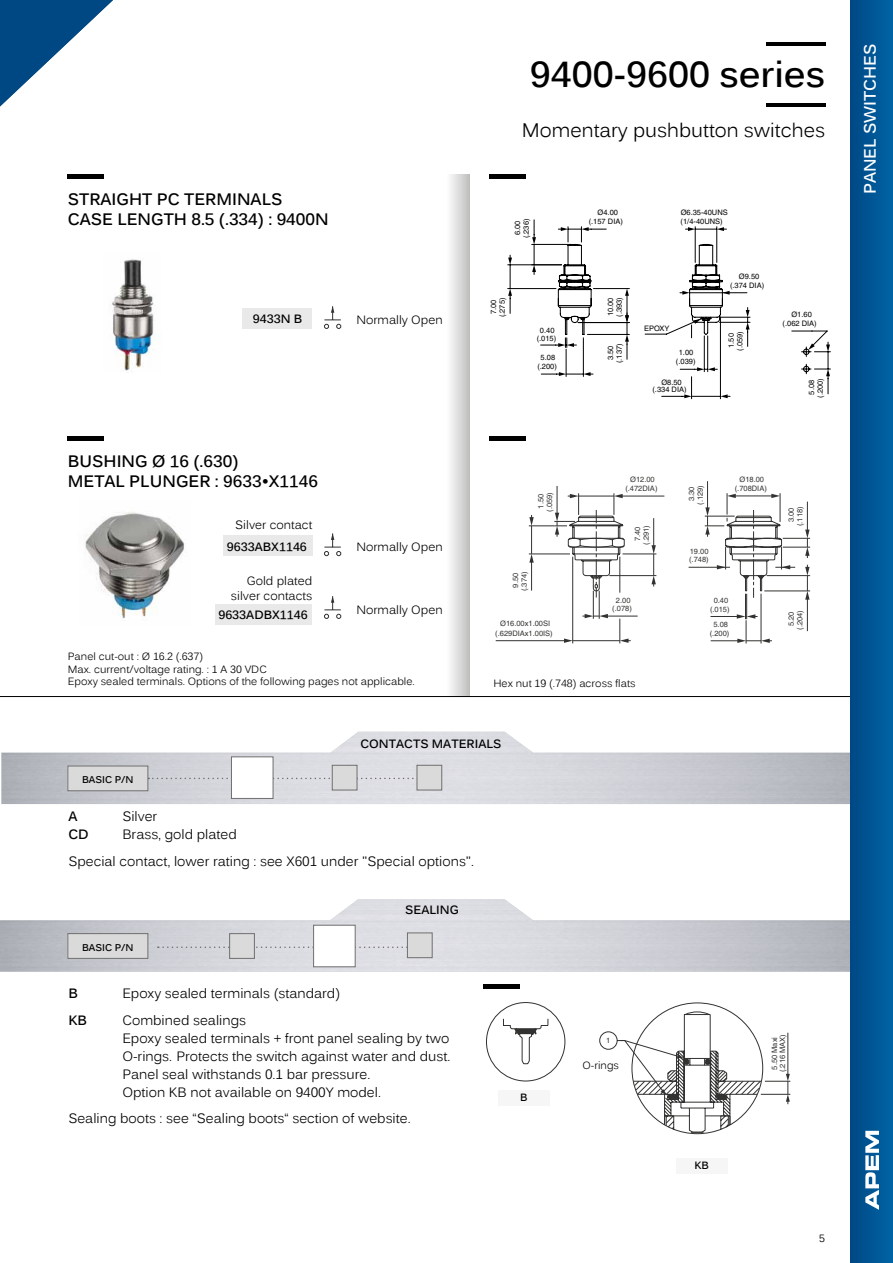
<style>
.page{position:relative;width:893px;height:1263px;background:#fff}
.page>*{position:absolute;margin:0;border:0;box-sizing:border-box;transform-origin:0 0}
.t1{font:700 36px "Kalinga";color:#000}
.t2{font:19.5px "Kalinga";color:#000}
.t3{font:700 16.5px/19.8px "Kalinga";color:#000}
.t4{font:700 16.5px "Kalinga";color:#fff}
.t5{font:13.5px/18px "Kalinga";color:#000}
.t6{font:700 13.5px "Kalinga";color:#000}
.t7{font:12px/14.7px "Kalinga";color:#000;text-align:right}
.t8{font:700 12px "Kalinga";color:#000}
.t9{font:10.5px/12.6px "Kalinga";color:#000}
.t10{font:700 10.5px "Kalinga";color:#000}
.t11{font:700 9.75px "Kalinga";color:#000}
.t12{font:7.5px/8.9px "Helvetica";color:#000;text-align:center}
.t13{font:7.5px/8.9px "Helvetica";color:#323230;text-align:center}
</style>
<div class="page">
<hr style="left:766px;top:103px;width:59px;height:3px;background:#000">
<hr style="left:766px;top:43px;width:59px;height:3px;background:#000">
<hr style="left:68px;top:174px;width:36px;height:4px;background:#000">
<hr style="left:490px;top:174px;width:36px;height:4px;background:#000">
<hr style="left:68px;top:436px;width:36px;height:4px;background:#000">
<hr style="left:490px;top:436px;width:36px;height:4px;background:#000">
<svg style="left:450px;top:174px;width:19px;height:522px"></svg>
<hr style="left:690px;top:292px;width:57px;height:1px;background:#000">
<hr style="left:508px;top:288px;width:48px;height:1px;background:#000">
<hr style="left:508px;top:264px;width:54px;height:1px;background:#000">
<hr style="left:720px;top:317px;width:30px;height:1px;background:#000">
<hr style="left:720px;top:322px;width:30px;height:1px;background:#000">
<svg style="left:791px;top:330px;width:40px;height:65px"></svg>
<svg style="left:746px;top:308px;width:4px;height:38px"></svg>
<svg style="left:508px;top:255px;width:4px;height:58px"></svg>
<svg style="left:532px;top:220px;width:198px;height:179px"></svg>
<div style="left:243px;top:309px;width:69px;height:20px;background:#e9e9e9"></div>
<svg style="left:324px;top:306px;width:17px;height:23px"></svg>
<div style="left:223px;top:536px;width:89px;height:20px;background:#e9e9e9"></div>
<svg style="left:324px;top:533px;width:17px;height:23px"></svg>
<svg style="left:324px;top:596px;width:17px;height:23px"></svg>
<div style="left:216px;top:604px;width:96px;height:20px;background:#e9e9e9"></div>
<hr style="left:496px;top:640px;width:66px;height:1px;background:#323230">
<svg style="left:529px;top:481px;width:281px;height:162px"></svg>
<svg style="left:158px;top:946px;width:249px;height:2px"></svg>
<div style="left:68px;top:934px;width:80px;height:24px;background:#dadada"></div>
<div style="left:67px;top:933px;width:81px;height:26px;border:1px solid #706f6f"></div>
<img style="left:1px;top:732px;width:849px;height:72px">
<svg style="left:148px;top:778px;width:269px;height:1px"></svg>
<div style="left:68px;top:766px;width:80px;height:25px;background:#dadada"></div>
<div style="left:67px;top:766px;width:81px;height:25px;border:1px solid #706f6f"></div>
<hr style="left:0;top:696px;width:893px;height:1px;background:#000">
<div style="left:332px;top:765px;width:25px;height:25px;background:#dadada;border:1px solid #706f6f"></div>
<div style="left:231px;top:756px;width:43px;height:43px;background:#fff;border:1px solid #706f6f"></div>
<div style="left:417px;top:765px;width:25px;height:25px;background:#dadada;border:1px solid #706f6f"></div>
<div style="left:229px;top:933px;width:26px;height:26px;background:#dadada;border:1px solid #706f6f"></div>
<div style="left:313px;top:925px;width:43px;height:42px;background:#fff;border:1px solid #706f6f"></div>
<div style="left:407px;top:932px;width:26px;height:26px;background:#dadada;border:1px solid #706f6f"></div>
<hr style="left:484px;top:985px;width:36px;height:4px;background:#000">
<svg style="left:503px;top:1018px;width:46px;height:47px"></svg>
<div style="left:486px;top:1002px;width:79px;height:79px;border:1px solid #323230;border-radius:50%"></div>
<div style="left:498px;top:1090px;width:51px;height:16px;background:#f6f6f6"></div>
<svg style="left:599px;top:1002px;width:192px;height:132px"></svg>
<div style="left:676px;top:1158px;width:51px;height:16px;background:#f6f6f6"></div>
<img style="left:112px;top:259px;width:42px;height:112px">
<img style="left:85px;top:512px;width:100px;height:107px">
<div style="left:850px;top:0;width:43px;height:1263px;background:linear-gradient(to right,#004885,#0064a4)"></div>
<svg style="left:865px;top:1131px;width:14px;height:79px"></svg>
<svg style="left:0;top:0;width:113px;height:106px"></svg>
<h1 class="t1" style="left:530px;top:51px;width:297px">9400-9600 series</h1>
<p class="t12" style="left:718px;top:64px;width:36px">(.334 DIA)</p>
<p class="t3" style="left:68px;top:191px;width:262px">STRAIGHT PC TERMINALS<br>CASE LENGTH 8.5 (.334) : 9400N</p>
<p class="t8" style="left:253px;top:311px;width:51px">9433N B</p>
<p class="t7" style="left:356px;top:313px;width:88px">Normally Open</p>
<p class="t3" style="left:68px;top:453px;width:252px">BUSHING Ø 16 (.630)<br>METAL PLUNGER : 9633•X1146</p>
<p class="t7" style="left:235px;top:519px;width:78px">Silver contact</p>
<p class="t8" style="left:227px;top:538px;width:82px">9633ABX1146</p>
<p class="t7" style="left:356px;top:541px;width:88px">Normally Open</p>
<p class="t7" style="left:231px;top:574px;width:83px">Gold plated silver contacts</p>
<p class="t8" style="left:218px;top:607px;width:91px">9633ADBX1146</p>
<p class="t7" style="left:356px;top:603px;width:88px">Normally Open</p>
<p class="t9" style="left:68px;top:651px;width:349px">Panel cut-out : Ø 16.2 (.637)<br>Max. current/voltage rating. : 1 A 30 VDC<br>Epoxy sealed terminals. Options of the following pages not applicable.</p>
<h2 class="t2" style="left:522px;top:118px;width:305px">Momentary pushbutton switches</h2>
<p class="t12" style="left:598px;top:208px;width:22px">Ø4.00</p>
<p class="t12" style="left:681px;top:208px;width:49px">Ø6.35-40UNS</p>
<p class="t12" style="left:522px;top:238px;width:21px;rotate:-90deg">(.236)</p>
<p class="t12" style="left:589px;top:217px;width:36px">(.157 DIA)</p>
<p class="t12" style="left:513px;top:235px;width:16px;rotate:-90deg">6.00</p>
<p class="t12" style="left:681px;top:217px;width:44px">(1/4-40UNS)</p>
<p class="t12" style="left:498px;top:317px;width:21px;rotate:-90deg">(.275)</p>
<p class="t12" style="left:489px;top:314px;width:16px;rotate:-90deg">7.00</p>
<p class="t12" style="left:615px;top:317px;width:21px;rotate:-90deg">(.393)</p>
<p class="t12" style="left:606px;top:316px;width:20px;rotate:-90deg">10.00</p>
<p class="t12" style="left:540px;top:326px;width:16px">0.40</p>
<p class="t12" style="left:644px;top:324px;width:27px">EPOXY</p>
<p class="t12" style="left:537px;top:333px;width:21px">(.015)</p>
<p class="t12" style="left:537px;top:353px;width:21px">5.08 (.200)</p>
<p class="t12" style="left:615px;top:363px;width:21px;rotate:-90deg">(.137)</p>
<p class="t12" style="left:606px;top:360px;width:16px;rotate:-90deg">3.50</p>
<p class="t12" style="left:679px;top:348px;width:16px">1.00</p>
<p class="t12" style="left:676px;top:357px;width:21px">(.039)</p>
<p class="t12" style="left:661px;top:378px;width:22px">Ø8.50</p>
<p class="t12" style="left:652px;top:385px;width:36px">(.334 DIA)</p>
<p class="t12" style="left:739px;top:272px;width:22px">Ø9.50</p>
<p class="t12" style="left:730px;top:281px;width:36px">(.374 DIA)</p>
<p class="t12" style="left:735px;top:351px;width:21px;rotate:-90deg">(.059)</p>
<p class="t12" style="left:727px;top:348px;width:16px;rotate:-90deg">1.50</p>
<p class="t12" style="left:791px;top:310px;width:22px">Ø1.60</p>
<p class="t12" style="left:783px;top:319px;width:36px">(.062 DIA)</p>
<p class="t12" style="left:816px;top:398px;width:21px;rotate:-90deg">(.200)</p>
<p class="t12" style="left:807px;top:394px;width:16px;rotate:-90deg">5.08</p>
<p class="t13" style="left:545px;top:512px;width:21px;rotate:-90deg">(.059)</p>
<p class="t13" style="left:537px;top:508px;width:16px;rotate:-90deg">1.50</p>
<p class="t13" style="left:520px;top:591px;width:21px;rotate:-90deg">(.374)</p>
<p class="t13" style="left:511px;top:587px;width:16px;rotate:-90deg">9.50</p>
<p class="t13" style="left:500px;top:619px;width:52px">Ø16.00x1.00SI</p>
<p class="t13" style="left:495px;top:629px;width:59px">(.629DIAx1.00IS)</p>
<p class="t13" style="left:630px;top:476px;width:26px">Ø12.00</p>
<p class="t13" style="left:625px;top:484px;width:34px">(.472DIA)</p>
<p class="t13" style="left:642px;top:545px;width:21px;rotate:-90deg">(.291)</p>
<p class="t13" style="left:633px;top:541px;width:16px;rotate:-90deg">7.40</p>
<p class="t13" style="left:696px;top:505px;width:21px;rotate:-90deg">(.129)</p>
<p class="t13" style="left:687px;top:501px;width:16px;rotate:-90deg">3.30</p>
<p class="t13" style="left:690px;top:547px;width:20px">19.00</p>
<p class="t13" style="left:689px;top:556px;width:21px">(.748)</p>
<p class="t13" style="left:735px;top:476px;width:34px">Ø18.00 (.708DIA)</p>
<p class="t13" style="left:616px;top:596px;width:16px">2.00</p>
<p class="t13" style="left:714px;top:596px;width:16px">0.40</p>
<p class="t13" style="left:713px;top:620px;width:16px">5.08</p>
<p class="t13" style="left:612px;top:604px;width:21px">(.078)</p>
<p class="t13" style="left:710px;top:605px;width:21px">(.015)</p>
<p class="t13" style="left:710px;top:629px;width:21px">(.200)</p>
<p class="t9" style="left:493px;top:678px;width:144px">Hex nut 19 (.748) across flats</p>
<p class="t13" style="left:796px;top:526px;width:21px;rotate:-90deg">(.118)</p>
<p class="t13" style="left:787px;top:522px;width:16px;rotate:-90deg">3.00</p>
<p class="t13" style="left:796px;top:630px;width:21px;rotate:-90deg">(.204)</p>
<p class="t13" style="left:787px;top:626px;width:16px;rotate:-90deg">5.20</p>
<p class="t11" style="left:82px;top:773px;width:53px">BASIC P/N</p>
<p class="t8" style="left:360px;top:736px;width:143px">CONTACTS MATERIALS</p>
<p class="t6" style="left:68px;top:807px;width:11px">A</p>
<p class="t5" style="left:122px;top:808px;width:37px">Silver</p>
<p class="t6" style="left:68px;top:825px;width:22px">CD</p>
<p class="t5" style="left:68px;top:822px;width:407px;line-height:26.5px;text-indent:54px">Brass, gold plated<br>Special contact, lower rating : see X601 under "Special options".</p>
<p class="t11" style="left:82px;top:941px;width:53px">BASIC P/N</p>
<p class="t8" style="left:405px;top:902px;width:55px">SEALING</p>
<p class="t6" style="left:68px;top:984px;width:11px">B</p>
<p class="t5" style="left:122px;top:986px;width:219px">Epoxy sealed terminals (standard)</p>
<p class="t6" style="left:68px;top:1011px;width:20px">KB</p>
<p class="t5" style="left:122px;top:1012px;width:330px">Combined sealings<br>Epoxy sealed terminals + front panel sealing by two O-rings. Protects the switch against water and dust.<br>Panel seal withstands 0.1 bar pressure.<br>Option KB not available on 9400Y model.</p>
<p class="t5" style="left:68px;top:1111px;width:344px">Sealing boots : see “Sealing boots“ section of website.</p>
<p class="t10" style="left:520px;top:1090px;width:9px">B</p>
<p class="t13" style="left:606px;top:1036px;width:6px">1</p>
<p class="t13" style="left:778px;top:1072px;width:39px;rotate:-90deg">(.216 MAX)</p>
<p class="t13" style="left:770px;top:1069px;width:34px;rotate:-90deg">5.50 Maxi</p>
<p class="t9" style="left:583px;top:1060px;width:38px">O-rings</p>
<p class="t10" style="left:694px;top:1158px;width:16px">KB</p>
<p class="t9" style="left:819px;top:1232px;width:7px">5</p>
<p class="t4" style="left:859px;top:194px;width:152px;rotate:-90deg">PANEL SWITCHES</p>
</div>
